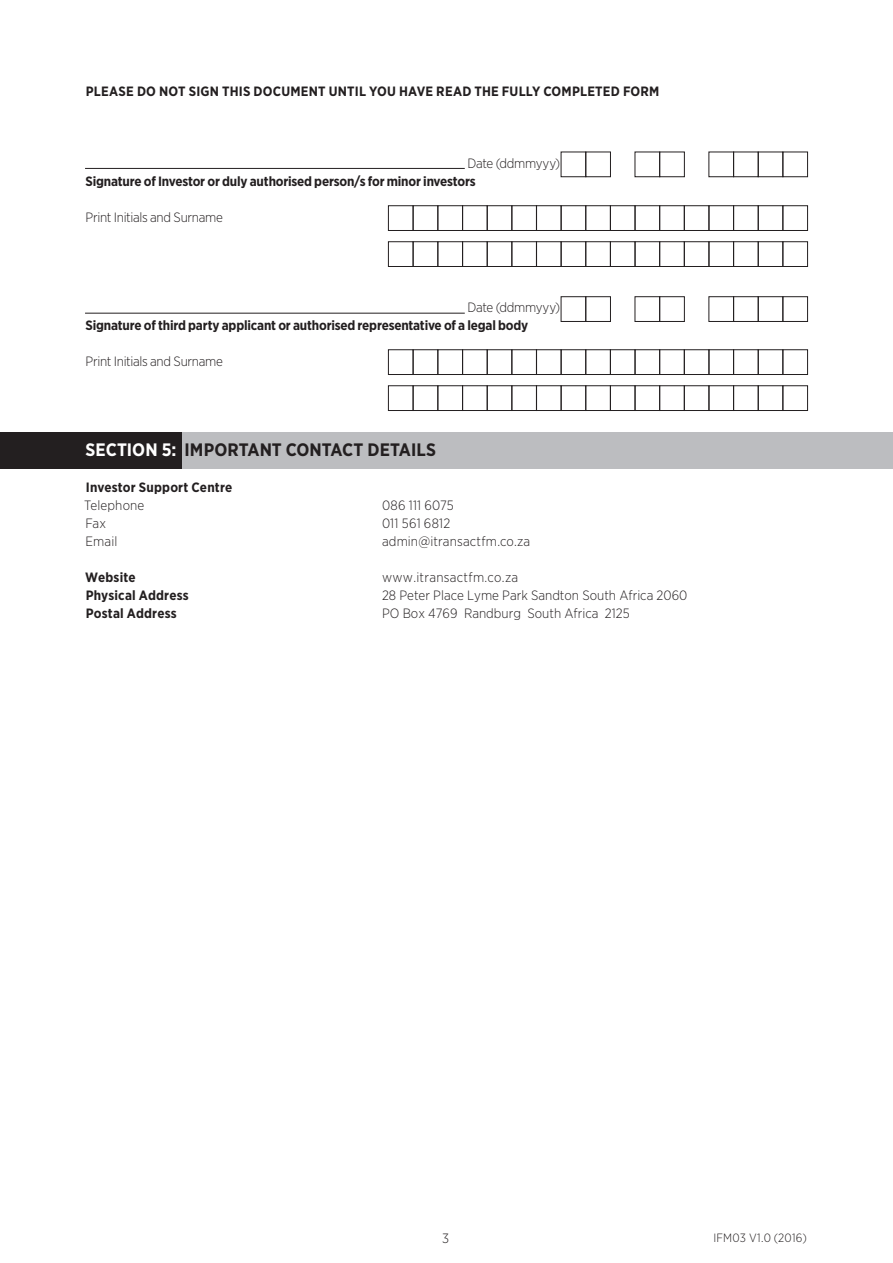
<style>
.page{position:relative;width:893px;height:1263px;background:#fff}
.page>*{position:absolute;margin:0;border:0;box-sizing:border-box;transform-origin:0 0}
.t1{font:700 18px "Gotham Narrow";letter-spacing:.005em;color:#231f20}
.t2{font:300 13.5px/18px "Gotham Narrow";color:#231f20}
.t3{font:700 13.5px "Gotham Narrow";letter-spacing:-.01em;color:#231f20}
.t4{font:700 13.5px/18px "Gotham Narrow";letter-spacing:.015em;color:#231f20}
.t5{font:300 13.5px "Gotham Narrow";letter-spacing:-.025em;color:#231f20}
.t6{font:300 13.5px "Gotham Narrow";letter-spacing:-.02em;color:#231f20}
.t7{font:300 12px "Gotham Narrow";letter-spacing:.02em;color:#231f20}
.s1{color:#fff}
</style>
<div class="page">
<div style="left:0;top:432px;width:893px;height:36px;background:#bcbdc0"></div>
<div style="left:0;top:432px;width:181px;height:36px;background:#231f20"></div>
<div style="left:610px;top:205px;width:25px;height:26px;border:1px solid #231f20"></div>
<div style="left:511px;top:205px;width:26px;height:26px;border:1px solid #231f20"></div>
<div style="left:437px;top:205px;width:26px;height:26px;border:1px solid #231f20"></div>
<div style="left:462px;top:205px;width:26px;height:26px;border:1px solid #231f20"></div>
<div style="left:487px;top:205px;width:25px;height:26px;border:1px solid #231f20"></div>
<div style="left:536px;top:205px;width:26px;height:26px;border:1px solid #231f20"></div>
<div style="left:561px;top:205px;width:25px;height:26px;border:1px solid #231f20"></div>
<div style="left:733px;top:205px;width:26px;height:26px;border:1px solid #231f20"></div>
<div style="left:635px;top:205px;width:25px;height:26px;border:1px solid #231f20"></div>
<div style="left:659px;top:205px;width:26px;height:26px;border:1px solid #231f20"></div>
<div style="left:684px;top:205px;width:25px;height:26px;border:1px solid #231f20"></div>
<div style="left:758px;top:205px;width:25px;height:26px;border:1px solid #231f20"></div>
<div style="left:782px;top:205px;width:26px;height:26px;border:1px solid #231f20"></div>
<div style="left:585px;top:205px;width:26px;height:26px;border:1px solid #231f20"></div>
<div style="left:708px;top:205px;width:26px;height:26px;border:1px solid #231f20"></div>
<div style="left:413px;top:205px;width:25px;height:26px;border:1px solid #231f20"></div>
<div style="left:388px;top:205px;width:26px;height:26px;border:1px solid #231f20"></div>
<div style="left:610px;top:241px;width:25px;height:26px;border:1px solid #231f20"></div>
<div style="left:511px;top:241px;width:26px;height:26px;border:1px solid #231f20"></div>
<div style="left:437px;top:241px;width:26px;height:26px;border:1px solid #231f20"></div>
<div style="left:462px;top:241px;width:26px;height:26px;border:1px solid #231f20"></div>
<div style="left:487px;top:241px;width:25px;height:26px;border:1px solid #231f20"></div>
<div style="left:536px;top:241px;width:26px;height:26px;border:1px solid #231f20"></div>
<div style="left:561px;top:241px;width:25px;height:26px;border:1px solid #231f20"></div>
<div style="left:733px;top:241px;width:26px;height:26px;border:1px solid #231f20"></div>
<div style="left:635px;top:241px;width:25px;height:26px;border:1px solid #231f20"></div>
<div style="left:659px;top:241px;width:26px;height:26px;border:1px solid #231f20"></div>
<div style="left:684px;top:241px;width:25px;height:26px;border:1px solid #231f20"></div>
<div style="left:758px;top:241px;width:25px;height:26px;border:1px solid #231f20"></div>
<div style="left:782px;top:241px;width:26px;height:26px;border:1px solid #231f20"></div>
<div style="left:585px;top:241px;width:26px;height:26px;border:1px solid #231f20"></div>
<div style="left:708px;top:241px;width:26px;height:26px;border:1px solid #231f20"></div>
<div style="left:413px;top:241px;width:25px;height:26px;border:1px solid #231f20"></div>
<div style="left:388px;top:241px;width:26px;height:26px;border:1px solid #231f20"></div>
<div style="left:610px;top:349px;width:25px;height:26px;border:1px solid #231f20"></div>
<div style="left:511px;top:349px;width:26px;height:26px;border:1px solid #231f20"></div>
<div style="left:437px;top:349px;width:26px;height:26px;border:1px solid #231f20"></div>
<div style="left:462px;top:349px;width:26px;height:26px;border:1px solid #231f20"></div>
<div style="left:487px;top:349px;width:25px;height:26px;border:1px solid #231f20"></div>
<div style="left:536px;top:349px;width:26px;height:26px;border:1px solid #231f20"></div>
<div style="left:561px;top:349px;width:25px;height:26px;border:1px solid #231f20"></div>
<div style="left:733px;top:349px;width:26px;height:26px;border:1px solid #231f20"></div>
<div style="left:635px;top:349px;width:25px;height:26px;border:1px solid #231f20"></div>
<div style="left:659px;top:349px;width:26px;height:26px;border:1px solid #231f20"></div>
<div style="left:684px;top:349px;width:25px;height:26px;border:1px solid #231f20"></div>
<div style="left:758px;top:349px;width:25px;height:26px;border:1px solid #231f20"></div>
<div style="left:782px;top:349px;width:26px;height:26px;border:1px solid #231f20"></div>
<div style="left:585px;top:349px;width:26px;height:26px;border:1px solid #231f20"></div>
<div style="left:708px;top:349px;width:26px;height:26px;border:1px solid #231f20"></div>
<div style="left:413px;top:349px;width:25px;height:26px;border:1px solid #231f20"></div>
<div style="left:388px;top:349px;width:26px;height:26px;border:1px solid #231f20"></div>
<div style="left:610px;top:385px;width:25px;height:26px;border:1px solid #231f20"></div>
<div style="left:511px;top:385px;width:26px;height:26px;border:1px solid #231f20"></div>
<div style="left:437px;top:385px;width:26px;height:26px;border:1px solid #231f20"></div>
<div style="left:462px;top:385px;width:26px;height:26px;border:1px solid #231f20"></div>
<div style="left:487px;top:385px;width:25px;height:26px;border:1px solid #231f20"></div>
<div style="left:536px;top:385px;width:26px;height:26px;border:1px solid #231f20"></div>
<div style="left:561px;top:385px;width:25px;height:26px;border:1px solid #231f20"></div>
<div style="left:733px;top:385px;width:26px;height:26px;border:1px solid #231f20"></div>
<div style="left:635px;top:385px;width:25px;height:26px;border:1px solid #231f20"></div>
<div style="left:659px;top:385px;width:26px;height:26px;border:1px solid #231f20"></div>
<div style="left:684px;top:385px;width:25px;height:26px;border:1px solid #231f20"></div>
<div style="left:758px;top:385px;width:25px;height:26px;border:1px solid #231f20"></div>
<div style="left:782px;top:385px;width:26px;height:26px;border:1px solid #231f20"></div>
<div style="left:585px;top:385px;width:26px;height:26px;border:1px solid #231f20"></div>
<div style="left:708px;top:385px;width:26px;height:26px;border:1px solid #231f20"></div>
<div style="left:413px;top:385px;width:25px;height:26px;border:1px solid #231f20"></div>
<div style="left:388px;top:385px;width:26px;height:26px;border:1px solid #231f20"></div>
<div style="left:561px;top:296px;width:25px;height:26px;border:1px solid #231f20"></div>
<div style="left:733px;top:296px;width:26px;height:26px;border:1px solid #231f20"></div>
<div style="left:635px;top:296px;width:25px;height:26px;border:1px solid #231f20"></div>
<div style="left:659px;top:296px;width:26px;height:26px;border:1px solid #231f20"></div>
<div style="left:758px;top:296px;width:25px;height:26px;border:1px solid #231f20"></div>
<div style="left:782px;top:296px;width:26px;height:26px;border:1px solid #231f20"></div>
<div style="left:585px;top:296px;width:26px;height:26px;border:1px solid #231f20"></div>
<div style="left:708px;top:296px;width:26px;height:26px;border:1px solid #231f20"></div>
<hr style="left:85px;top:313px;width:380px;height:1px;background:#231f20">
<div style="left:561px;top:152px;width:25px;height:25px;border:1px solid #231f20"></div>
<div style="left:733px;top:152px;width:26px;height:25px;border:1px solid #231f20"></div>
<div style="left:635px;top:152px;width:25px;height:25px;border:1px solid #231f20"></div>
<div style="left:659px;top:152px;width:26px;height:25px;border:1px solid #231f20"></div>
<div style="left:758px;top:152px;width:25px;height:25px;border:1px solid #231f20"></div>
<div style="left:782px;top:152px;width:26px;height:25px;border:1px solid #231f20"></div>
<div style="left:585px;top:152px;width:26px;height:25px;border:1px solid #231f20"></div>
<div style="left:708px;top:152px;width:26px;height:25px;border:1px solid #231f20"></div>
<hr style="left:85px;top:168px;width:380px;height:1px;background:#231f20">
<p class="t4" style="left:86px;top:82px;width:575px">PLEASE DO NOT SIGN THIS DOCUMENT UNTIL YOU HAVE READ THE FULLY COMPLETED FORM</p>
<p class="t6" style="left:468px;top:155px;width:94px">Date (ddmmyyy)</p>
<p class="t3" style="left:86px;top:172px;width:392px">Signature of Investor or duly authorised person/s for minor investors</p>
<p class="t5" style="left:86px;top:209px;width:139px">Print Initials and Surname</p>
<p class="t6" style="left:468px;top:299px;width:94px">Date (ddmmyyy)</p>
<p class="t3" style="left:86px;top:316px;width:444px">Signature of third party applicant or authorised representative of a legal body</p>
<p class="t5" style="left:86px;top:353px;width:139px">Print Initials and Surname</p>
<h1 class="t1" style="left:85px;top:438px;width:352px"><span class="s1">SECTION 5:</span> IMPORTANT CONTACT DETAILS</h1>
<p class="t4" style="left:86px;top:478px;width:148px">Investor Support Centre</p>
<p class="t2" style="left:84px;top:496px;width:62px">Telephone<br>Fax<br>Email</p>
<p class="t4" style="left:85px;top:568px;width:105px">Website<br>Physical Address<br>Postal Address</p>
<p class="t2" style="left:382px;top:496px;width:150px">086 111 6075<br>011 561 6812 admin@itransactfm.co.za</p>
<p class="t2" style="left:382px;top:568px;width:307px">www.itransactfm.co.za<br>28 Peter Place Lyme Park Sandton South Africa 2060<br>PO Box 4769 Randburg South Africa 2125</p>
<p class="t2" style="left:442px;top:1229px;width:8px">3</p>
<p class="t7" style="left:713px;top:1230px;width:95px">IFM03 V1.0 (2016)</p>
</div>
